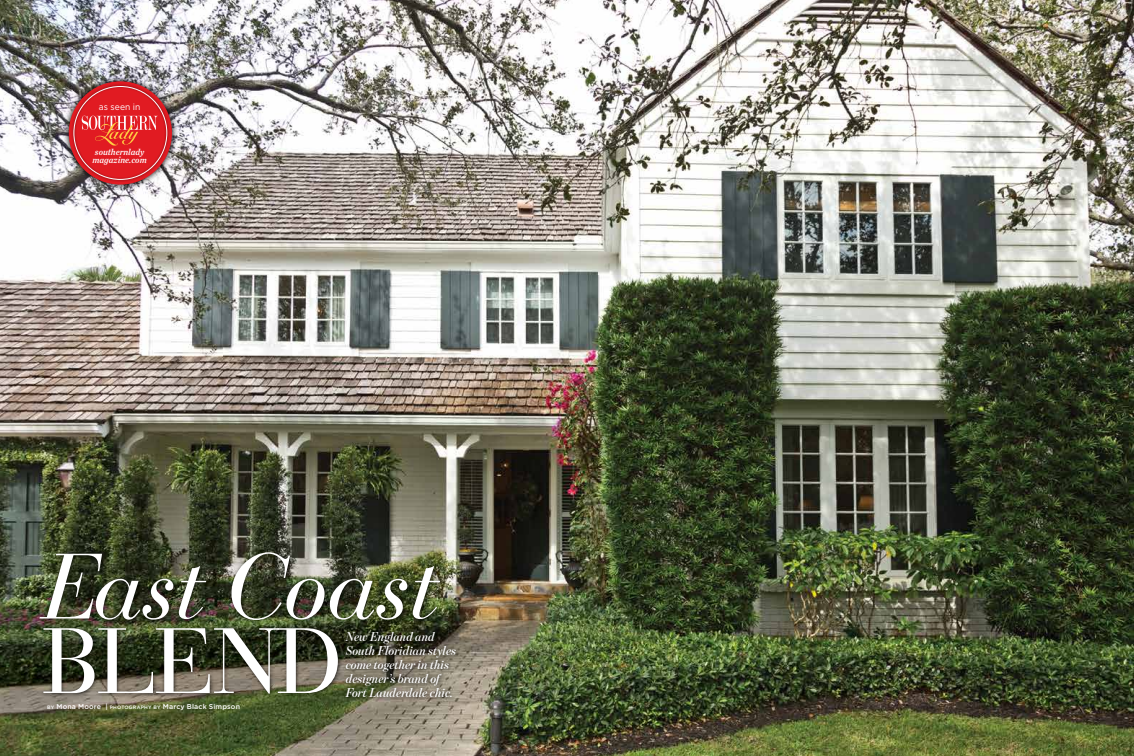
<style>
.page{position:relative;width:1134px;height:756px;background:#fff}
.page>*{position:absolute;margin:0;border:0;box-sizing:border-box;transform-origin:0 0}
.t1{font:italic 92px "Bauer Bodoni";letter-spacing:-.03em;color:#fff}
.t2{font:92px "Bauer Bodoni";letter-spacing:-.03em;color:#fff}
.t3{font:italic 600 13px/14px "Benton Mod Disp";color:#fff}
.t4{font:italic 9px/8px "Chronicle Text G1 Semi";letter-spacing:-.005em;color:#fff;scale:.95 1}
.t5{font:9px "Gotham";letter-spacing:.005em;color:#fff;scale:.95 1}
.t6{font:500 7px "Gotham HTF";letter-spacing:.025em;color:#fff}
.s1{font-size:4.9px}
</style>
<div class="page">
<img style="left:0;top:0;width:1134px;height:756px">
<div style="left:343px;top:629px;width:117px;height:73px;background:#000;opacity:.75"></div>
<div style="left:36px;top:549px;width:408px;height:149px;background:#000;opacity:.75"></div>
<svg style="left:62px;top:75px;width:116px;height:116px;background:#a19699"></svg>
<div style="left:71px;top:83px;width:99px;height:99px;background:#000;opacity:.81"></div>
<svg style="left:82px;top:116px;width:76px;height:30px;background:#e74741"></svg>
<p class="t5" style="left:99px;top:102px;width:45px">as seen in</p>
<p class="t4" style="left:93px;top:147px;width:58px">southernlady magazine.com</p>
<h1 class="t1" style="left:42px;top:532px;width:398px">East Coast</h1>
<h1 class="t2" style="left:42px;top:606px;width:302px">BLEND</h1>
<p class="t6" style="left:47px;top:703px;width:194px"><span class="s1">BY</span> Mona Moore | <span class="s1">PHOTOGRAPHY BY</span> Marcy Black Simpson</p>
<p class="t3" style="left:346px;top:629px;width:112px">New England and<br>South Floridian styles come together in this designer’s brand of<br>Fort Lauderdale chic.</p>
</div>
